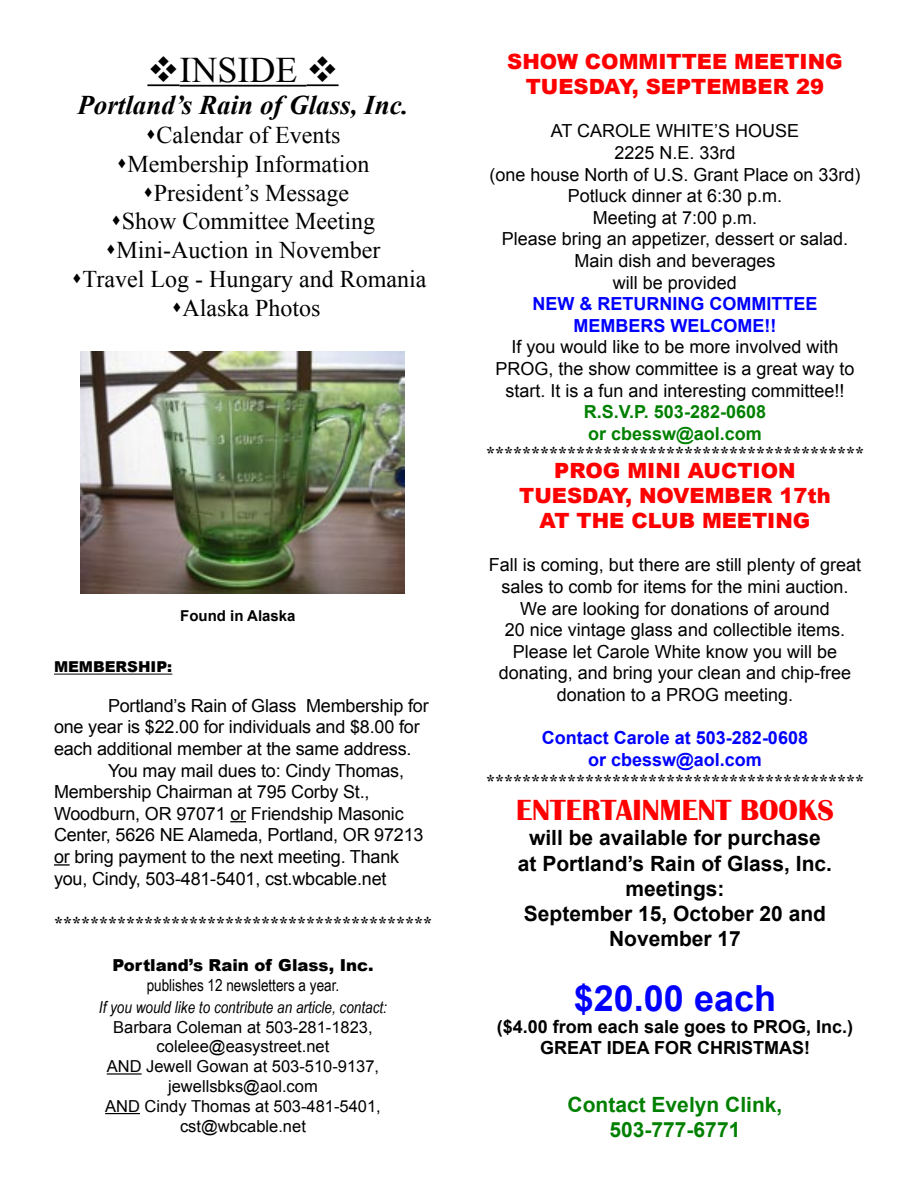
<style>
.page{position:relative;width:918px;height:1188px;background:#fff}
.page>*{position:absolute;margin:0;border:0;box-sizing:border-box;transform-origin:0 0}
.t1{font:700 36px "Arial";color:#00f}
.t2{font:36px "Times New Roman";color:#000}
.t3{font:700 30px "Britannic";color:#f00}
.t4{font:italic 700 27px "Times New Roman";color:#000}
.t5{font:24px "Times New Roman";color:#000}
.t6{font:700 21px/25.2px "Arial";color:#000;text-align:center}
.t7{font:900 21px "Arial";color:#f00}
.t8{font:700 21px "Arial";color:#008000}
.t9{font:18px/21.6px "Arial";color:#000;text-align:center}
.t10{font:700 18px "Times New Roman";color:#000}
.t11{font:700 18px "Arial";color:#00f}
.t12{font:700 18px "Arial";color:#000}
.t13{font:700 18px "Arial";color:#008000}
.t14{font:16.5px "Arial";color:#000}
.t15{font:italic 16.5px "Arial Narrow";color:#000}
.t16{font:16.5px "Arial Narrow";color:#000}
.t17{font:900 16.5px "Arial";color:#000}
.t18{font:700 15px "Arial";color:#000}
.t19{font:900 15px "Arial";color:#000}
</style>
<div class="page">
<hr style="left:54px;top:674px;width:118px;height:1px;background:#000">
<svg style="left:230px;top:821px;width:16px;height:1px"></svg>
<svg style="left:54px;top:864px;width:16px;height:2px"></svg>
<hr style="left:107px;top:1073px;width:35px;height:2px;background:#000">
<hr style="left:105px;top:1113px;width:35px;height:1px;background:#000">
<hr style="left:147px;top:84px;width:33px;height:2px;background:#000">
<hr style="left:180px;top:85px;width:126px;height:2px;background:#000">
<hr style="left:306px;top:84px;width:33px;height:2px;background:#000">
<img style="left:81px;top:351px;width:324px;height:243px">
<p class="t2" style="left:147px;top:46px;width:193px">❖INSIDE ❖</p>
<p class="t4" style="left:77px;top:86px;width:333px">Portland’s Rain of Glass, Inc.</p>
<p class="t5" style="left:146px;top:119px;width:196px">▲Calendar of Events</p>
<p class="t5" style="left:117px;top:148px;width:254px">▲Membership Information</p>
<p class="t5" style="left:143px;top:176px;width:208px">▲President’s Message</p>
<p class="t5" style="left:111px;top:205px;width:266px">▲Show Committee Meeting</p>
<p class="t5" style="left:106px;top:234px;width:276px">▲Mini-Auction in November</p>
<p class="t5" style="left:72px;top:263px;width:356px">▲Travel Log - Hungary and Romania</p>
<p class="t5" style="left:172px;top:292px;width:150px">▲Alaska Photos</p>
<p class="t18" style="left:180px;top:606px;width:117px">Found in Alaska</p>
<p class="t19" style="left:54px;top:656px;width:120px">MEMBERSHIP:</p>
<p class="t9" style="left:54px;top:695px;width:376px;text-align:left;text-indent:54px">Portland’s Rain of Glass Membership for one year is $22.00 for individuals and $8.00 for each additional member at the same address.</p>
<p class="t9" style="left:54px;top:760px;width:371px;text-align:left;text-indent:54px">You may mail dues to: Cindy Thomas, Membership Chairman at 795 Corby St., Woodburn, OR 97071 or Friendship Masonic Center, 5626 NE Alameda, Portland, OR 97213 or bring payment to the next meeting. Thank you, Cindy, 503-481-5401, cst.wbcable.net</p>
<p class="t10" style="left:54px;top:911px;width:379px">******************************************</p>
<p class="t17" style="left:112px;top:954px;width:263px">Portland’s Rain of Glass, Inc.</p>
<p class="t16" style="left:147px;top:973px;width:194px">publishes 12 newsletters a year.</p>
<p class="t15" style="left:99px;top:996px;width:290px">If you would like to contribute an article, contact:</p>
<p class="t14" style="left:113px;top:1016px;width:261px">Barbara Coleman at 503-281-1823,</p>
<p class="t14" style="left:157px;top:1036px;width:174px">colelee@easystreet.net</p>
<p class="t14" style="left:107px;top:1056px;width:274px">AND Jewell Gowan at 503-510-9137,</p>
<p class="t14" style="left:168px;top:1075px;width:151px">jewellsbks@aol.com</p>
<p class="t14" style="left:105px;top:1095px;width:277px">AND Cindy Thomas at 503-481-5401,</p>
<p class="t14" style="left:180px;top:1115px;width:127px">cst@wbcable.net</p>
<p class="t7" style="left:507px;top:46px;width:337px">SHOW COMMITTEE MEETING</p>
<p class="t7" style="left:526px;top:71px;width:300px">TUESDAY, SEPTEMBER 29</p>
<p class="t9" style="left:551px;top:121px;width:250px">AT CAROLE WHITE’S HOUSE</p>
<p class="t9" style="left:614px;top:142px;width:123px">2225 N.E. 33rd</p>
<p class="t9" style="left:489px;top:164px;width:373px">(one house North of U.S. Grant Place on 33rd)</p>
<p class="t9" style="left:568px;top:185px;width:216px">Potluck dinner at 6:30 p.m.</p>
<p class="t9" style="left:593px;top:207px;width:166px">Meeting at 7:00 p.m.</p>
<p class="t9" style="left:502px;top:229px;width:348px">Please bring an appetizer, dessert or salad.</p>
<p class="t9" style="left:574px;top:250px;width:203px">Main dish and beverages</p>
<p class="t9" style="left:613px;top:272px;width:126px">will be provided</p>
<p class="t11" style="left:533px;top:292px;width:286px">NEW &amp; RETURNING COMMITTEE</p>
<p class="t11" style="left:574px;top:314px;width:204px">MEMBERS WELCOME!!</p>
<p class="t9" style="left:495px;top:337px;width:361px">If you would like to be more involved with<br>PROG, the show committee is a great way to start. It is a fun and interesting committee!!</p>
<p class="t13" style="left:584px;top:400px;width:184px">R.S.V.P. 503-282-0608</p>
<p class="t13" style="left:588px;top:422px;width:175px">or cbessw@aol.com</p>
<p class="t10" style="left:486px;top:441px;width:379px">******************************************</p>
<p class="t7" style="left:554px;top:455px;width:243px">PROG MINI AUCTION</p>
<p class="t7" style="left:519px;top:480px;width:313px">TUESDAY, NOVEMBER 17th</p>
<p class="t7" style="left:540px;top:505px;width:272px">AT THE CLUB MEETING</p>
<p class="t9" style="left:489px;top:554px;width:374px">Fall is coming, but there are still plenty of great sales to comb for items for the mini auction.</p>
<p class="t9" style="left:520px;top:598px;width:311px">We are looking for donations of around</p>
<p class="t9" style="left:505px;top:619px;width:342px">20 nice vintage glass and collectible items.</p>
<p class="t9" style="left:499px;top:641px;width:354px">Please let Carole White know you will be donating, and bring your clean and chip-free donation to a PROG meeting.</p>
<p class="t11" style="left:542px;top:726px;width:268px">Contact Carole at 503-282-0608</p>
<p class="t11" style="left:588px;top:748px;width:175px">or cbessw@aol.com</p>
<p class="t10" style="left:486px;top:768px;width:379px">******************************************</p>
<p class="t3" style="left:516px;top:793px;width:319px">ENTERTAINMENT BOOKS</p>
<p class="t6" style="left:529px;top:826px;width:293px">will be available for purchase</p>
<p class="t6" style="left:518px;top:851px;width:316px">at Portland’s Rain of Glass, Inc. meetings:</p>
<p class="t6" style="left:524px;top:902px;width:304px">September 15, October 20 and<br>November 17</p>
<p class="t1" style="left:574px;top:975px;width:204px">$20.00 each</p>
<p class="t12" style="left:497px;top:1014px;width:358px">($4.00 from each sale goes to PROG, Inc.)</p>
<p class="t12" style="left:540px;top:1036px;width:272px">GREAT IDEA FOR CHRISTMAS!</p>
<p class="t8" style="left:568px;top:1091px;width:216px">Contact Evelyn Clink,</p>
<p class="t8" style="left:610px;top:1116px;width:132px">503-777-6771</p>
</div>
